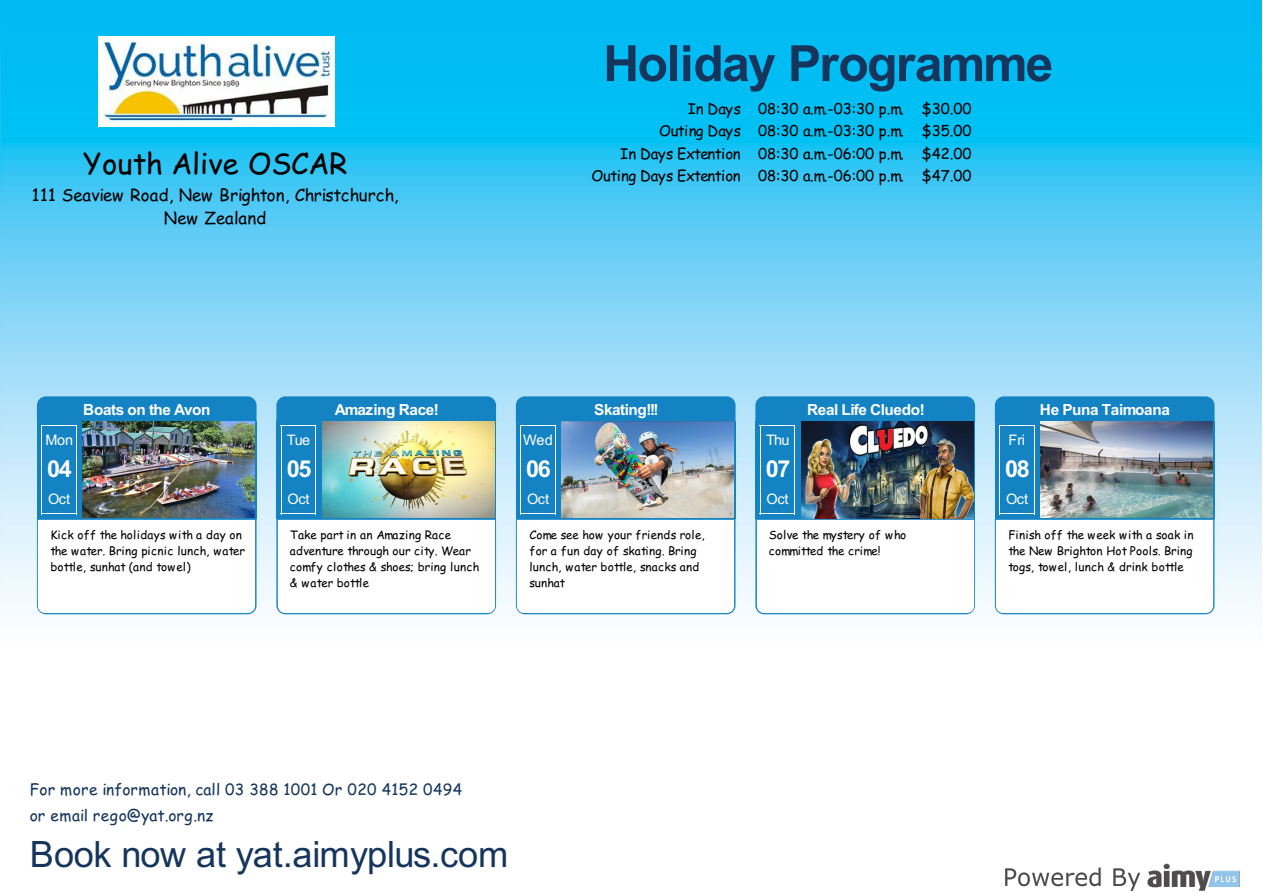
<style>
.page{position:relative;width:1263px;height:893px;background:#fff}
.page>*{position:absolute;margin:0;border:0;box-sizing:border-box;transform-origin:0 0}
.t1{font:700 55.8px "Arial";letter-spacing:-.03em;color:#16355c}
.t2{font:40.5px "Arial";letter-spacing:-.01em;color:#16355c}
.t3{font:40.5px "Comic Sans MS";color:#000}
.t4{font:700 26.1px "Arial";letter-spacing:-.05em;color:#fff}
.t5{font:23.4px/23.4px "Comic Sans MS";color:#000;text-align:center}
.t6{font:21.6px/25.2px "Comic Sans MS";letter-spacing:.015em;color:#16355c}
.t7{font:20.7px/22.5px "Comic Sans MS";letter-spacing:-.005em;color:#000;text-align:right}
.t8{font:700 17.1px "Arial";letter-spacing:-.025em;color:#fff}
.t9{font:16.2px/16.2px "Comic Sans MS";letter-spacing:.01em;color:#000}
.t10{font:16.2px/16.2px "Comic Sans MS";letter-spacing:-.01em;color:#000}
.t11{font:16.2px "Arial";letter-spacing:-.02em;color:#fff}
</style>
<div class="page">
<img style="left:0;top:0;width:1261px;height:615px">
<img style="left:98px;top:36px;width:237px;height:90px">
<div style="left:37px;top:396px;width:220px;height:25px;background:#1383c3"></div>
<hr style="left:37px;top:421px;width:2px;height:98px;background:#1383c3">
<hr style="left:255px;top:421px;width:2px;height:98px;background:#1383c3">
<img style="left:37px;top:519px;width:220px;height:95px">
<img style="left:82px;top:421px;width:173px;height:97px">
<div style="left:41px;top:421px;width:41px;height:98px;background:#1383c3"></div>
<hr style="left:41px;top:425px;width:36px;height:1px;background:#fff">
<hr style="left:41px;top:513px;width:36px;height:1px;background:#fff">
<hr style="left:41px;top:425px;width:1px;height:89px;background:#fff">
<hr style="left:76px;top:425px;width:1px;height:89px;background:#fff">
<div style="left:276px;top:396px;width:220px;height:25px;background:#1383c3"></div>
<hr style="left:276px;top:421px;width:2px;height:98px;background:#1383c3">
<hr style="left:494px;top:421px;width:2px;height:98px;background:#1383c3">
<img style="left:276px;top:519px;width:220px;height:95px">
<img style="left:321px;top:421px;width:173px;height:97px">
<div style="left:281px;top:421px;width:40px;height:98px;background:#1383c3"></div>
<hr style="left:281px;top:425px;width:35px;height:1px;background:#fff">
<hr style="left:281px;top:513px;width:35px;height:1px;background:#fff">
<hr style="left:281px;top:425px;width:1px;height:89px;background:#fff">
<hr style="left:315px;top:425px;width:1px;height:89px;background:#fff">
<div style="left:516px;top:396px;width:220px;height:25px;background:#1383c3"></div>
<hr style="left:516px;top:421px;width:2px;height:98px;background:#1383c3">
<hr style="left:734px;top:421px;width:2px;height:98px;background:#1383c3">
<img style="left:516px;top:519px;width:220px;height:95px">
<img style="left:561px;top:421px;width:173px;height:97px">
<div style="left:520px;top:421px;width:41px;height:98px;background:#1383c3"></div>
<hr style="left:520px;top:425px;width:35px;height:1px;background:#fff">
<hr style="left:520px;top:513px;width:35px;height:1px;background:#fff">
<hr style="left:520px;top:425px;width:1px;height:89px;background:#fff">
<hr style="left:555px;top:425px;width:1px;height:89px;background:#fff">
<div style="left:755px;top:396px;width:220px;height:25px;background:#1383c3"></div>
<hr style="left:755px;top:421px;width:2px;height:98px;background:#1383c3">
<hr style="left:973px;top:421px;width:2px;height:98px;background:#1383c3">
<img style="left:755px;top:519px;width:220px;height:95px">
<img style="left:801px;top:421px;width:172px;height:98px">
<div style="left:760px;top:421px;width:40px;height:98px;background:#1383c3"></div>
<hr style="left:760px;top:425px;width:35px;height:1px;background:#fff">
<hr style="left:760px;top:513px;width:35px;height:1px;background:#fff">
<hr style="left:760px;top:425px;width:1px;height:89px;background:#fff">
<hr style="left:794px;top:425px;width:1px;height:89px;background:#fff">
<div style="left:995px;top:396px;width:220px;height:25px;background:#1383c3"></div>
<hr style="left:995px;top:421px;width:2px;height:98px;background:#1383c3">
<hr style="left:1213px;top:421px;width:2px;height:98px;background:#1383c3">
<img style="left:995px;top:519px;width:220px;height:95px">
<img style="left:1040px;top:421px;width:173px;height:97px">
<div style="left:999px;top:421px;width:41px;height:98px;background:#1383c3"></div>
<hr style="left:999px;top:425px;width:35px;height:1px;background:#fff">
<hr style="left:999px;top:513px;width:35px;height:1px;background:#fff">
<hr style="left:999px;top:425px;width:1px;height:89px;background:#fff">
<hr style="left:1034px;top:425px;width:1px;height:89px;background:#fff">
<img style="left:1005px;top:863px;width:235px;height:28px">
<h2 class="t3" style="left:83px;top:136px;width:266px">Youth Alive OSCAR</h2>
<h3 class="t5" style="left:32px;top:181px;width:368px">111 Seaview Road, New Brighton, Christchurch,<br>New Zealand</h3>
<h1 class="t1" style="left:603px;top:45px;width:452px">Holiday Programme</h1>
<p class="t7" style="left:592px;top:95px;width:382px">In Days 08:30 a.m.-03:30 p.m. $30.00<br>Outing Days 08:30 a.m.-03:30 p.m. $35.00<br>In Days Extention 08:30 a.m.-06:00 p.m. $42.00<br>Outing Days Extention 08:30 a.m.-06:00 p.m. $47.00</p>
<p class="t11" style="left:45px;top:434px;width:29px">Mon</p>
<h3 class="t4" style="left:47px;top:459px;width:26px">04</h3>
<p class="t11" style="left:48px;top:493px;width:24px">Oct</p>
<p class="t8" style="left:83px;top:404px;width:129px">Boats on the Avon</p>
<p class="t9" style="left:50px;top:525px;width:196px">Kick off the holidays with a day on the water. Bring picnic lunch, water bottle, sunhat(and towel)</p>
<p class="t11" style="left:287px;top:434px;width:25px">Tue</p>
<h3 class="t4" style="left:287px;top:459px;width:26px">05</h3>
<p class="t11" style="left:288px;top:493px;width:24px">Oct</p>
<p class="t8" style="left:335px;top:404px;width:106px">Amazing Race!</p>
<p class="t9" style="left:290px;top:525px;width:191px">Take partin an Amazing Race adventure through our city. Wear comfy clothes &amp; shoes; bring lunch &amp; water bottle</p>
<p class="t11" style="left:523px;top:434px;width:31px">Wed</p>
<h3 class="t4" style="left:526px;top:459px;width:26px">06</h3>
<p class="t11" style="left:527px;top:493px;width:24px">Oct</p>
<p class="t8" style="left:594px;top:404px;width:66px">Skating!!!</p>
<p class="t9" style="left:529px;top:525px;width:177px">Come see how your friends role, for a fun day of skating. Bring lunch, water bottle, snacks and sunhat</p>
<p class="t11" style="left:766px;top:434px;width:25px">Thu</p>
<h3 class="t4" style="left:766px;top:459px;width:26px">07</h3>
<p class="t11" style="left:767px;top:493px;width:24px">Oct</p>
<p class="t8" style="left:807px;top:404px;width:119px">Real Life Cluedo!</p>
<p class="t10" style="left:769px;top:525px;width:139px">Solve the mystery of who committed the crime!</p>
<p class="t11" style="left:1008px;top:434px;width:18px">Fri</p>
<h3 class="t4" style="left:1005px;top:459px;width:26px">08</h3>
<p class="t11" style="left:1006px;top:493px;width:24px">Oct</p>
<p class="t8" style="left:1040px;top:404px;width:132px">He Puna Taimoana</p>
<p class="t9" style="left:1008px;top:525px;width:187px;text-align:justify">Finish off the week with a soak in the New Brighton HotPools. Bring togs, towel, lunch &amp; drink bottle</p>
<h3 class="t6" style="left:30px;top:775px;width:434px">For more information, call 03 388 1001 Or 020 4152 0494 or email rego@yat.org.nz</h3>
<h2 class="t2" style="left:30px;top:840px;width:480px">Book now at yat.aimyplus.com</h2>
</div>
